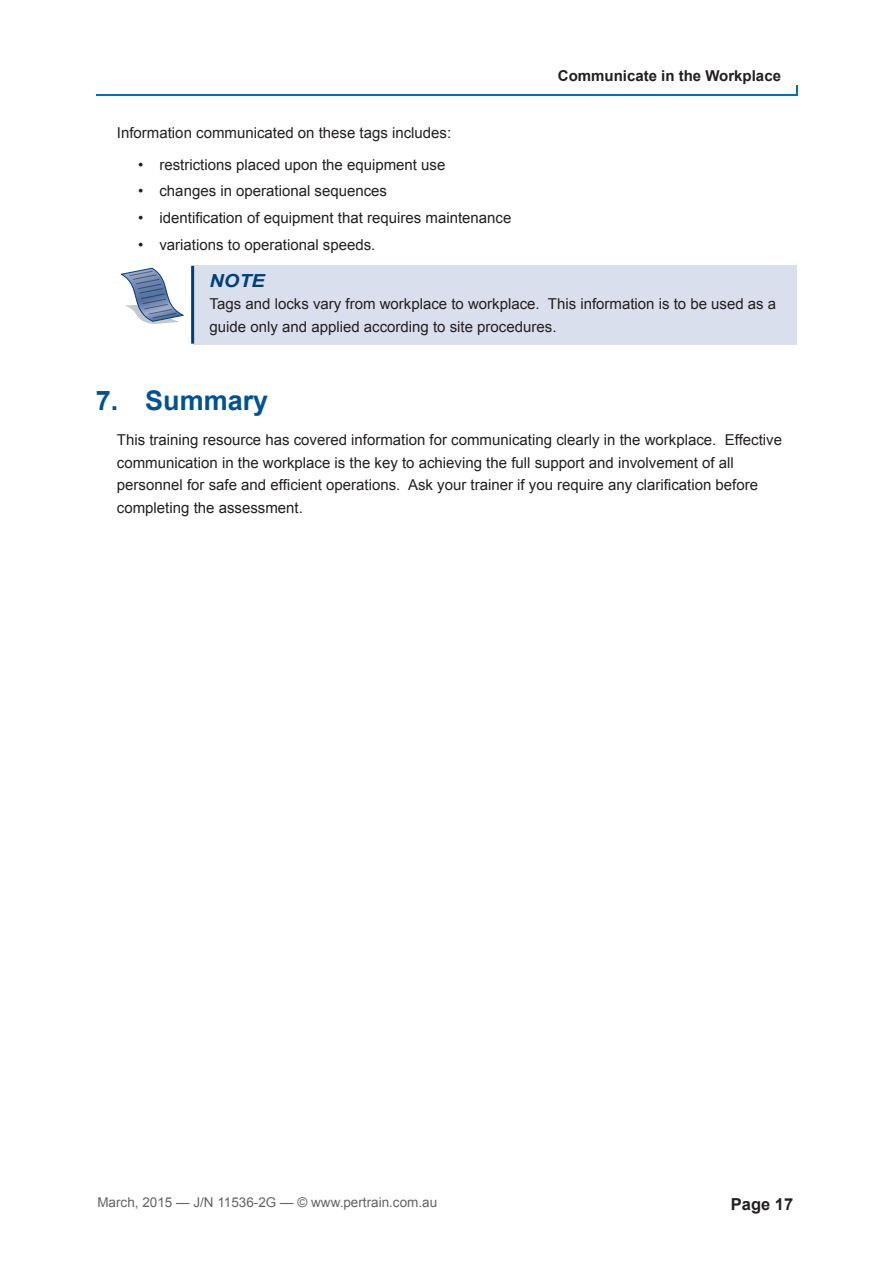
<style>
.page{position:relative;width:893px;height:1263px;background:#fff}
.page>*{position:absolute;margin:0;border:0;box-sizing:border-box;transform-origin:0 0}
.t1{font:700 27px "Arial";color:#005294}
.Note_Tag{font:italic 700 18px "Arial";color:#004079;scale:1.1 1}
.t2{font:700 16.5px "Arial";color:#231f20}
.Body_text{font:15px/22.5px "Arial";color:#231f20}
.Indent{font:15px "Arial";color:#231f20}
.Note_Tag-2{font:15px/22.5px "Arial";color:#231f20}
.t3{font:700 15px "Arial";color:#231f20}
.t4{font:13.5px "Arial";color:#636366}
</style>
<div class="page">
<hr style="left:96px;top:95px;width:701px;height:1px;background:#0072bc">
<div style="left:193px;top:265px;width:603px;height:79px;background:#d9dfec"></div>
<hr style="left:191px;top:266px;width:3px;height:78px;background:#004079">
<svg style="left:121px;top:267px;width:63px;height:57px"></svg>
<p class="t3" style="left:558px;top:65px;width:225px">Communicate in the Workplace</p>
<p class="Body_text" style="left:117px;top:122px;width:336px">Information communicated on these tags includes:</p>
<p class="Indent" style="left:138px;top:154px;width:309px">• restrictions placed upon the equipment use</p>
<p class="Indent" style="left:138px;top:181px;width:250px">• changes in operational sequences</p>
<p class="Indent" style="left:138px;top:207px;width:375px">• identification of equipment that requires maintenance</p>
<p class="Indent" style="left:138px;top:234px;width:239px">• variations to operational speeds.</p>
<p class="Note_Tag" style="left:210px;top:268px;width:52px">NOTE</p>
<p class="Note_Tag-2" style="left:210px;top:292px;width:568px">Tags and locks vary from workplace to workplace. This information is to be used as a guide only and applied according to site procedures.</p>
<p class="t1" style="left:96px;top:381px;width:174px">7. Summary</p>
<p class="Body_text" style="left:117px;top:428px;width:667px">This training resource has covered information for communicating clearly in the workplace. Effective communication in the workplace is the key to achieving the full support and involvement of all personnel for safe and efficient operations. Ask your trainer if you require any clarification before completing the assessment.</p>
<p class="t4" style="left:97px;top:1193px;width:341px">March, 2015 — J/N 11536-2G — © www.pertrain.com.au</p>
<p class="t2" style="left:731px;top:1192px;width:64px">Page 17</p>
</div>
